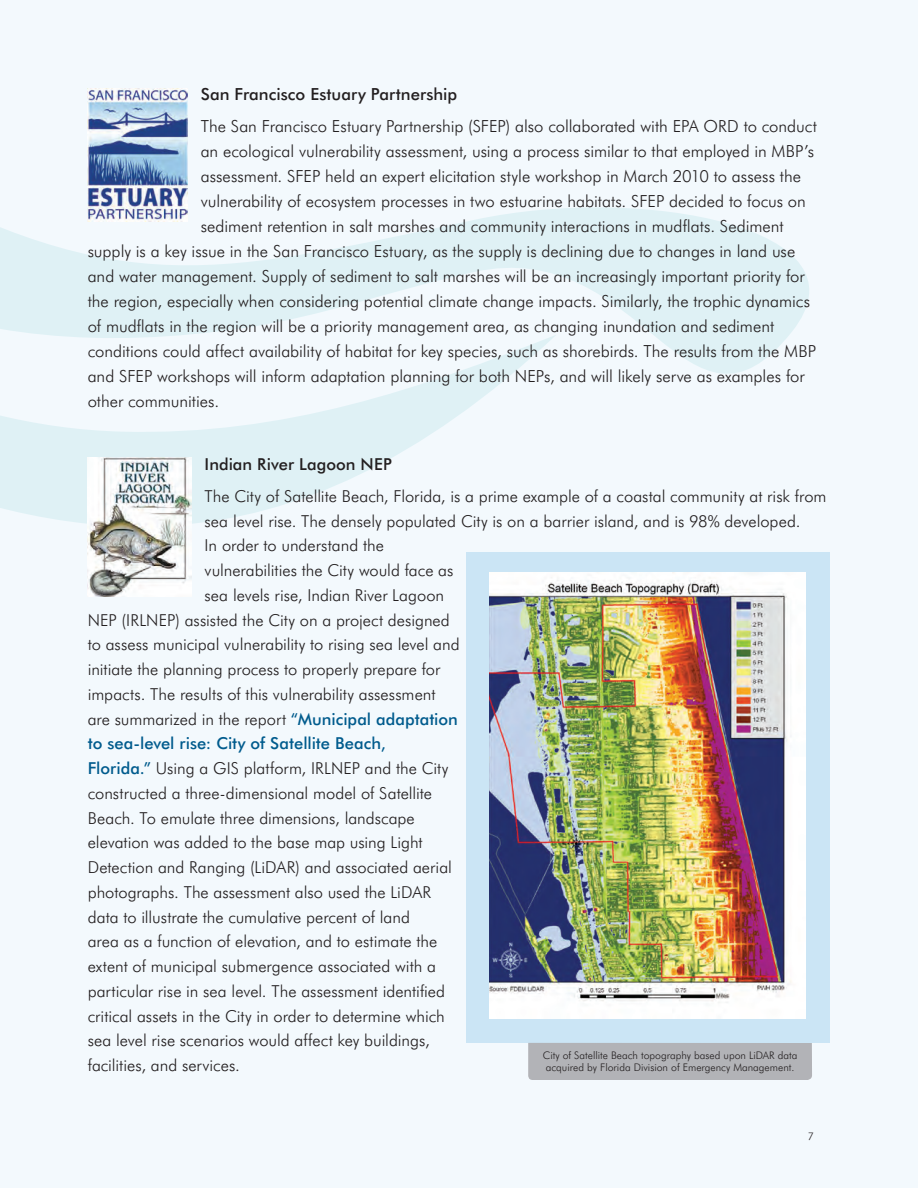
<style>
.page{position:relative;width:918px;height:1188px;background:#f3f9fd}
.page>*{position:absolute;margin:0;border:0;box-sizing:border-box;transform-origin:0 0}
.body_text{font:300 16.65px "Futura BT";color:#231f20}
.SubHeading2{font:500 16.65px "Futura BT";color:#231f20}
.body_text-2{font:300 16.5px/24.8px "Futura BT";color:#231f20}
.SubHeading2-2{font:500 16.5px "Futura BT";letter-spacing:.005em;color:#231f20}
.Photo_Credit{font:300 10.5px/12.6px "Futura BT";color:#231f20}
.s1{font-weight:500;color:#005b8d}
</style>
<div class="page">
<svg style="left:87px;top:88px;width:722px;height:286px"></svg>
<svg style="left:0;top:145px;width:557px;height:379px"></svg>
<img style="left:88px;top:88px;width:99px;height:134px">
<img style="left:88px;top:458px;width:103px;height:138px">
<div style="left:466px;top:553px;width:364px;height:490px;background:#cbe5f5"></div>
<img style="left:490px;top:573px;width:316px;height:446px">
<div style="left:528px;top:1043px;width:284px;height:37px;background:#b2b3b7"></div>
<p class="SubHeading2" style="left:201px;top:84px;width:258px">San Francisco Estuary Partnership</p>
<p class="body_text" style="left:201px;top:116px;width:618px">The San Francisco Estuary Partnership (SFEP) also collaborated with EPA ORD to conduct</p>
<p class="body_text" style="left:201px;top:141px;width:615px">an ecological vulnerability assessment, using a process similar to that employed in MBP’s</p>
<p class="body_text" style="left:201px;top:166px;width:602px">assessment. SFEP held an expert elicitation style workshop in March 2010 to assess the</p>
<p class="body_text" style="left:201px;top:191px;width:607px">vulnerability of ecosystem processes in two estuarine habitats. SFEP decided to focus on</p>
<p class="body_text" style="left:201px;top:216px;width:584px">sediment retention in salt marshes and community interactions in mudflats. Sediment</p>
<p class="body_text" style="left:88px;top:241px;width:709px">supply is a key issue in the San Francisco Estuary, as the supply is declining due to changes in land use</p>
<p class="body_text" style="left:88px;top:266px;width:718px">and water management. Supply of sediment to salt marshes will be an increasingly important priority for</p>
<p class="body_text" style="left:88px;top:291px;width:724px">the region, especially when considering potential climate change impacts. Similarly, the trophic dynamics</p>
<p class="body_text" style="left:88px;top:316px;width:688px">of mudflats in the region will be a priority management area, as changing inundation and sediment</p>
<p class="body_text" style="left:88px;top:341px;width:730px">conditions could affect availability of habitat for key species, such as shorebirds. The results from the MBP</p>
<p class="body_text" style="left:88px;top:366px;width:718px">and SFEP workshops will inform adaptation planning for both NEPs, and will likely serve as examples for</p>
<p class="body_text" style="left:88px;top:391px;width:133px">other communities.</p>
<p class="SubHeading2-2" style="left:205px;top:454px;width:189px">Indian River Lagoon NEP</p>
<p class="body_text-2" style="left:205px;top:483px;width:623px">The City of Satellite Beach, Florida, is a prime example of a coastal community at risk from sea level rise. The densely populated City is on a barrier island, and is 98% developed.<br>In order to understand the<br>vulnerabilities the City would face as<br>sea levels rise, Indian River Lagoon</p>
<p class="body_text-2" style="left:88px;top:607px;width:373px">NEP (IRLNEP) assisted the City on a project designed to assess municipal vulnerability to rising sea level and initiate the planning process to properly prepare for impacts. The results of this vulnerability assessment are summarized in the report <span class="s1">“Municipal adaptation to sea-level rise: City of Satellite Beach,<br>Florida.”</span> Using a GIS platform, IRLNEP and the City constructed a three-dimensional model of Satellite Beach. To emulate three dimensions, landscape elevation was added to the base map using Light Detection and Ranging (LiDAR) and associated aerial photographs. The assessment also used the LiDAR data to illustrate the cumulative percent of land<br>area as a function of elevation, and to estimate the extent of municipal submergence associated with a particular rise in sea level. The assessment identified critical assets in the City in order to determine which sea level rise scenarios would affect key buildings, facilities, and services.</p>
<p class="Photo_Credit" style="left:543px;top:1048px;width:256px">City of Satellite Beach topography based upon LiDAR data acquired by Florida Division of Emergency Management.</p>
<p class="Photo_Credit" style="left:808px;top:1130px;width:8px">7</p>
</div>
